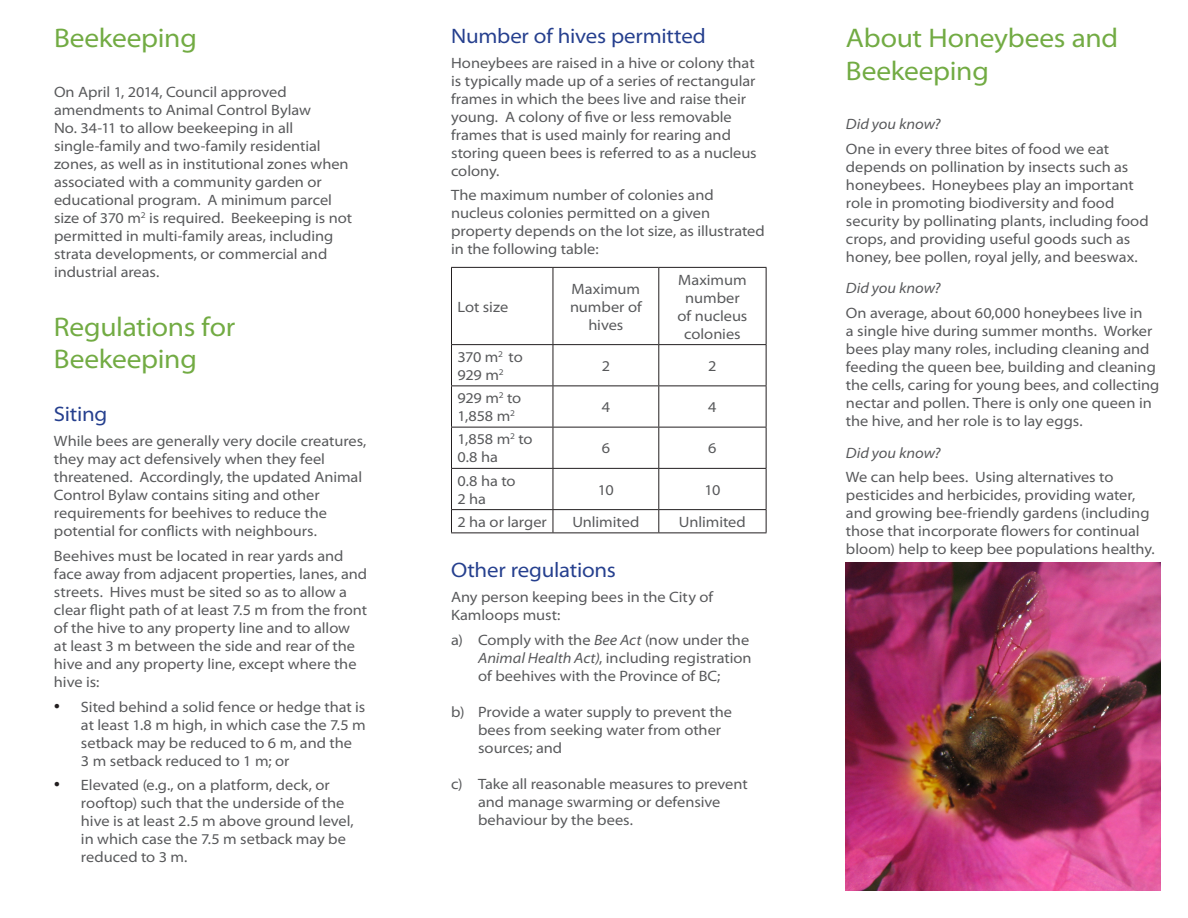
<style>
.page{position:relative;width:1188px;height:918px;background:#fff}
.page>*{position:absolute;margin:0;border:0;box-sizing:border-box;transform-origin:0 0}
.t1{font:semi-expanded 27px/32.4px "Myriad Pro";letter-spacing:-.01em;color:#72ab43}
.t2{font:semi-expanded 21px "Myriad Pro";letter-spacing:-.01em;color:#253f8e}
.t3{font:semi-expanded 15px/18px "Myriad Pro";color:#57585a}
.t4{font:italic semi-expanded 15px "Myriad Pro";color:#57585a}
.s1{font-family:"Times New Roman";font-stretch:normal;font-size:18px;color:#231f20}
.s2{font-style:italic}
</style>
<div class="page">
<hr style="left:451px;top:267px;width:102px;height:1px;background:#231f20">
<hr style="left:451px;top:268px;width:1px;height:76px;background:#231f20">
<hr style="left:553px;top:267px;width:106px;height:1px;background:#231f20">
<hr style="left:553px;top:268px;width:1px;height:76px;background:#231f20">
<hr style="left:659px;top:267px;width:108px;height:1px;background:#231f20">
<hr style="left:658px;top:268px;width:1px;height:76px;background:#231f20">
<hr style="left:766px;top:268px;width:1px;height:76px;background:#231f20">
<hr style="left:451px;top:344px;width:102px;height:1px;background:#231f20">
<hr style="left:451px;top:345px;width:1px;height:41px;background:#231f20">
<hr style="left:553px;top:344px;width:106px;height:1px;background:#231f20">
<hr style="left:553px;top:345px;width:1px;height:41px;background:#231f20">
<hr style="left:659px;top:344px;width:108px;height:1px;background:#231f20">
<hr style="left:658px;top:345px;width:1px;height:41px;background:#231f20">
<hr style="left:766px;top:345px;width:1px;height:41px;background:#231f20">
<hr style="left:451px;top:386px;width:102px;height:1px;background:#231f20">
<hr style="left:451px;top:386px;width:1px;height:41px;background:#231f20">
<hr style="left:553px;top:386px;width:106px;height:1px;background:#231f20">
<hr style="left:553px;top:386px;width:1px;height:41px;background:#231f20">
<hr style="left:659px;top:386px;width:108px;height:1px;background:#231f20">
<hr style="left:658px;top:386px;width:1px;height:41px;background:#231f20">
<hr style="left:766px;top:386px;width:1px;height:41px;background:#231f20">
<hr style="left:451px;top:427px;width:102px;height:1px;background:#231f20">
<hr style="left:451px;top:428px;width:1px;height:40px;background:#231f20">
<hr style="left:553px;top:427px;width:106px;height:1px;background:#231f20">
<hr style="left:553px;top:428px;width:1px;height:40px;background:#231f20">
<hr style="left:659px;top:427px;width:108px;height:1px;background:#231f20">
<hr style="left:658px;top:428px;width:1px;height:40px;background:#231f20">
<hr style="left:766px;top:428px;width:1px;height:40px;background:#231f20">
<hr style="left:451px;top:468px;width:102px;height:1px;background:#231f20">
<hr style="left:451px;top:469px;width:1px;height:40px;background:#231f20">
<hr style="left:553px;top:468px;width:106px;height:1px;background:#231f20">
<hr style="left:553px;top:469px;width:1px;height:40px;background:#231f20">
<hr style="left:659px;top:468px;width:108px;height:1px;background:#231f20">
<hr style="left:658px;top:469px;width:1px;height:40px;background:#231f20">
<hr style="left:766px;top:469px;width:1px;height:40px;background:#231f20">
<hr style="left:451px;top:509px;width:102px;height:1px;background:#231f20">
<svg style="left:451px;top:510px;width:1px;height:22px"></svg>
<hr style="left:553px;top:509px;width:106px;height:1px;background:#231f20">
<svg style="left:553px;top:510px;width:1px;height:22px"></svg>
<hr style="left:659px;top:509px;width:108px;height:1px;background:#231f20">
<svg style="left:658px;top:510px;width:1px;height:22px"></svg>
<svg style="left:766px;top:510px;width:1px;height:22px"></svg>
<hr style="left:451px;top:532px;width:102px;height:1px;background:#231f20">
<hr style="left:553px;top:532px;width:106px;height:1px;background:#231f20">
<hr style="left:659px;top:532px;width:108px;height:1px;background:#231f20">
<img style="left:846px;top:563px;width:314px;height:328px">
<p class="t1" style="left:54px;top:21px;width:144px">Beekeeping</p>
<p class="t3" style="left:54px;top:82px;width:300px">On April 1, 2014, Council approved amendments to Animal Control Bylaw<br>No. 34‑11 to allow beekeeping in all single‑family and two-family residential zones, as well as in institutional zones when associated with a community garden or educational program. A minimum parcel size of 370 m<sup>2</sup> is required. Beekeeping is not permitted in multi-family areas, including strata developments, or commercial and industrial areas.</p>
<p class="t1" style="left:54px;top:310px;width:183px">Regulations for<br>Beekeeping</p>
<p class="t2" style="left:54px;top:401px;width:55px">Siting</p>
<p class="t3" style="left:54px;top:432px;width:314px">While bees are generally very docile creatures, they may act defensively when they feel threatened. Accordingly, the updated Animal Control Bylaw contains siting and other requirements for beehives to reduce the potential for conflicts with neighbours.</p>
<p class="t3" style="left:54px;top:547px;width:315px">Beehives must be located in rear yards and face away from adjacent properties, lanes, and streets. Hives must be sited so as to allow a clear flight path of at least 7.5 m from the front of the hive to any property line and to allow<br>at least 3 m between the side and rear of the hive and any property line, except where the hive is:</p>
<p class="t3" style="left:81px;top:697px;width:286px;text-indent:-27px"><span class="s1">•</span> Sited behind a solid fence or hedge that is at least 1.8 m high, in which case the 7.5 m setback may be reduced to 6 m, and the<br>3 m setback reduced to 1 m; or</p>
<p class="t3" style="left:81px;top:776px;width:274px;text-indent:-27px"><span class="s1">•</span> Elevated (e.g., on a platform, deck, or rooftop) such that the underside of the hive is at least 2.5 m above ground level, in which case the 7.5 m setback may be reduced to 3 m.</p>
<p class="t2" style="left:451px;top:23px;width:256px">Number of hives permitted</p>
<p class="t3" style="left:451px;top:53px;width:307px">Honeybees are raised in a hive or colony that is typically made up of a series of rectangular frames in which the bees live and raise their young. A colony of five or less removable frames that is used mainly for rearing and storing queen bees is referred to as a nucleus colony.</p>
<p class="t3" style="left:451px;top:186px;width:315px">The maximum number of colonies and nucleus colonies permitted on a given property depends on the lot size, as illustrated in the following table:</p>
<p class="t3" style="left:457px;top:297px;width:52px">Lot size</p>
<p class="t3" style="left:570px;top:279px;width:73px;text-align:center">Maximum number of hives</p>
<p class="t3" style="left:678px;top:270px;width:71px;text-align:center">Maximum number of nucleus colonies</p>
<p class="t3" style="left:457px;top:348px;width:67px">370 m<sup>2</sup> to<br>929 m<sup>2</sup></p>
<p class="t3" style="left:602px;top:357px;width:10px">2</p>
<p class="t3" style="left:708px;top:357px;width:10px">2</p>
<p class="t3" style="left:457px;top:389px;width:65px">929 m<sup>2</sup> to<br>1,858 m<sup>2</sup></p>
<p class="t3" style="left:602px;top:398px;width:10px">4</p>
<p class="t3" style="left:708px;top:398px;width:10px">4</p>
<p class="t3" style="left:457px;top:430px;width:77px">1,858 m<sup>2</sup> to<br>0.8 ha</p>
<p class="t3" style="left:602px;top:439px;width:10px">6</p>
<p class="t3" style="left:708px;top:439px;width:10px">6</p>
<p class="t3" style="left:457px;top:471px;width:60px">0.8 ha to<br>2 ha</p>
<p class="t3" style="left:598px;top:480px;width:17px">10</p>
<p class="t3" style="left:705px;top:480px;width:17px">10</p>
<p class="t3" style="left:457px;top:513px;width:91px">2 ha or larger</p>
<p class="t3" style="left:572px;top:513px;width:68px">Unlimited</p>
<p class="t3" style="left:679px;top:513px;width:68px">Unlimited</p>
<p class="t2" style="left:451px;top:557px;width:166px">Other regulations</p>
<p class="t3" style="left:451px;top:588px;width:264px">Any person keeping bees in the City of<br>Kamloops must:</p>
<p class="t3" style="left:478px;top:630px;width:275px;text-indent:-27px">a) Comply with the <span class="s2">Bee Act</span> (now under the<br><span class="s2">Animal Health Act)</span>, including registration of beehives with the Province of BC;</p>
<p class="t3" style="left:478px;top:702px;width:255px;text-indent:-27px">b) Provide a water supply to prevent the bees from seeking water from other sources; and</p>
<p class="t3" style="left:478px;top:774px;width:271px;text-indent:-27px">c) Take all reasonable measures to prevent and manage swarming or defensive behaviour by the bees.</p>
<p class="t1" style="left:846px;top:21px;width:274px">About Honeybees and<br>Beekeeping</p>
<p class="t4" style="left:846px;top:115px;width:96px">Did you know?</p>
<p class="t3" style="left:846px;top:140px;width:304px">One in every three bites of food we eat depends on pollination by insects such as honeybees. Honeybees play an important role in promoting biodiversity and food security by pollinating plants, including food crops, and providing useful goods such as honey, bee pollen, royal jelly, and beeswax.</p>
<p class="t4" style="left:846px;top:279px;width:96px">Did you know?</p>
<p class="t3" style="left:846px;top:304px;width:315px">On average, about 60,000 honeybees live in<br>a single hive during summer months. Worker bees play many roles, including cleaning and feeding the queen bee, building and cleaning the cells, caring for young bees, and collecting nectar and pollen. There is only one queen in the hive, and her role is to lay eggs.</p>
<p class="t4" style="left:846px;top:443px;width:96px">Did you know?</p>
<p class="t3" style="left:846px;top:468px;width:310px">We can help bees. Using alternatives to pesticides and herbicides, providing water, and growing bee-friendly gardens (including those that incorporate flowers for continual bloom) help to keep bee populations healthy.</p>
</div>
